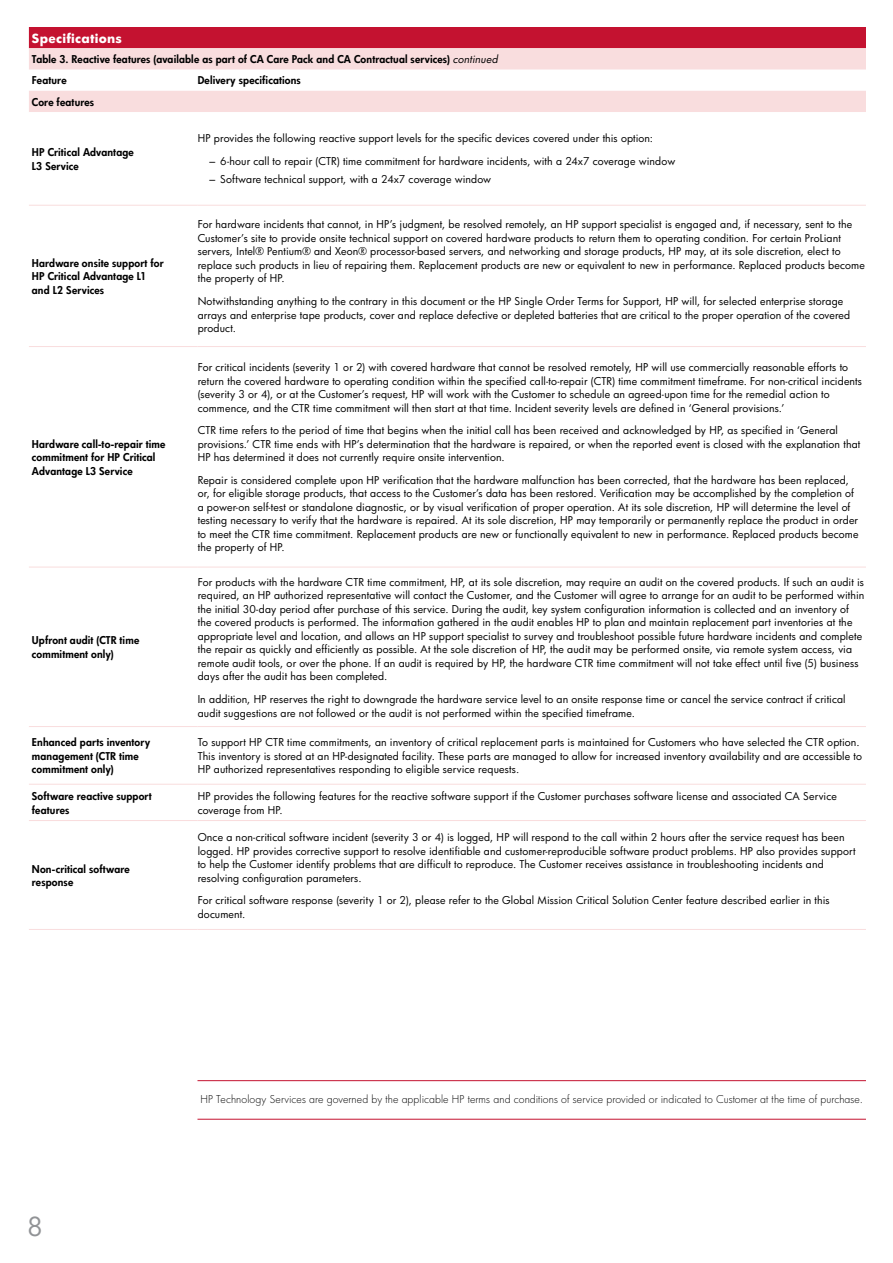
<style>
.page{position:relative;width:893px;height:1263px;background:#fff}
.page>*{position:absolute;margin:0;border:0;box-sizing:border-box;transform-origin:0 0}
.t1{font:25.5px "HP Futura";color:#919396}
.t2{font:700 12.3px "HP Futura";letter-spacing:.02em;color:#fff}
.t3{font:10.5px/13.5px "HP Futura";letter-spacing:.01em;color:#000}
.t4{font:800 10.5px/13.5px "HP Futura";letter-spacing:.015em;color:#000}
.t5{font:300 10.5px "HP Futura";letter-spacing:.01em;color:#000}
.s1{font-weight:400;font-style:italic}
.s2{font-family:"Arial"}
</style>
<div class="page">
<div style="left:29px;top:27px;width:837px;height:21px;background:#c41230"></div>
<svg style="left:29px;top:48px;width:837px;height:64px;fill:#f9ddde"></svg>
<hr style="left:29px;top:205px;width:169px;height:1px;background:#f9ddde">
<hr style="left:198px;top:205px;width:668px;height:1px;background:#f9ddde">
<hr style="left:29px;top:346px;width:169px;height:1px;background:#f9ddde">
<hr style="left:198px;top:346px;width:668px;height:1px;background:#f9ddde">
<hr style="left:29px;top:820px;width:169px;height:1px;background:#f9ddde">
<hr style="left:198px;top:820px;width:668px;height:1px;background:#f9ddde">
<hr style="left:29px;top:929px;width:169px;height:1px;background:#f9ddde">
<hr style="left:198px;top:929px;width:668px;height:1px;background:#f9ddde">
<hr style="left:29px;top:567px;width:169px;height:1px;background:#f9ddde">
<hr style="left:198px;top:567px;width:668px;height:1px;background:#f9ddde">
<hr style="left:29px;top:726px;width:169px;height:1px;background:#f9ddde">
<hr style="left:198px;top:726px;width:668px;height:1px;background:#f9ddde">
<hr style="left:29px;top:784px;width:169px;height:1px;background:#f9ddde">
<hr style="left:198px;top:784px;width:668px;height:1px;background:#f9ddde">
<hr style="left:197px;top:1080px;width:669px;height:1px;background:#c41230">
<hr style="left:197px;top:1119px;width:669px;height:1px;background:#c41230">
<p class="t2" style="left:32px;top:29px;width:91px">Specifications</p>
<p class="t4" style="left:32px;top:48px;width:467px;line-height:21.3px">Table 3. Reactive features (available as part of CA Care Pack and CA Contractual services) <span class="s1">continued<br></span>Feature</p>
<p class="t4" style="left:198px;top:74px;width:105px">Delivery specifications</p>
<p class="t4" style="left:32px;top:95px;width:64px">Core features</p>
<p class="t4" style="left:32px;top:145px;width:103px">HP Critical Advantage<br>L3 Service</p>
<p class="t4" style="left:32px;top:256px;width:133px">Hardware onsite support for<br>HP Critical Advantage L1 and L2 Services</p>
<p class="t4" style="left:32px;top:437px;width:135px">Hardware call-to-repair time commitment for HP Critical<br>Advantage L3 Service</p>
<p class="t4" style="left:32px;top:634px;width:109px">Upfront audit (CTR time commitment only)</p>
<p class="t3" style="left:198px;top:131px;width:457px">HP provides the following reactive support levels for the specific devices covered under this option:</p>
<p class="t3" style="left:209px;top:154px;width:467px"><span class="s2">–</span> 6-hour call to repair (CTR) time commitment for hardware incidents, with a 24x7 coverage window</p>
<p class="t3" style="left:209px;top:173px;width:283px"><span class="s2">–</span> Software technical support, with a 24x7 coverage window</p>
<p class="t3" style="left:198px;top:218px;width:669px">For hardware incidents that cannot, in HP’s judgment, be resolved remotely, an HP support specialist is engaged and, if necessary, sent to the Customer’s site to provide onsite technical support on covered hardware products to return them to operating condition. For certain ProLiant servers, Intel® Pentium® and Xeon® processor-based servers, and networking and storage products, HP may, at its sole discretion, elect to replace such products in lieu of repairing them. Replacement products are new or equivalent to new in performance. Replaced products become the property of HP.</p>
<p class="t3" style="left:198px;top:294px;width:654px">Notwithstanding anything to the contrary in this document or the HP Single Order Terms for Support, HP will, for selected enterprise storage arrays and enterprise tape products, cover and replace defective or depleted batteries that are critical to the proper operation of the covered product.</p>
<p class="t3" style="left:198px;top:360px;width:666px">For critical incidents (severity 1 or 2) with covered hardware that cannot be resolved remotely, HP will use commercially reasonable efforts to return the covered hardware to operating condition within the specified call-to-repair (CTR) time commitment timeframe. For non-critical incidents (severity 3 or 4), or at the Customer’s request, HP will work with the Customer to schedule an agreed-upon time for the remedial action to commence, and the CTR time commitment will then start at that time. Incident severity levels are defined in ‘General provisions.’</p>
<p class="t3" style="left:198px;top:423px;width:664px">CTR time refers to the period of time that begins when the initial call has been received and acknowledged by HP, as specified in ‘General provisions.’ CTR time ends with HP’s determination that the hardware is repaired, or when the reported event is closed with the explanation that<br>HP has determined it does not currently require onsite intervention.</p>
<p class="t3" style="left:198px;top:473px;width:662px">Repair is considered complete upon HP verification that the hardware malfunction has been corrected, that the hardware has been replaced, or, for eligible storage products, that access to the Customer’s data has been restored. Verification may be accomplished by the completion of a power-on self-test or standalone diagnostic, or by visual verification of proper operation. At its sole discretion, HP will determine the level of testing necessary to verify that the hardware is repaired. At its sole discretion, HP may temporarily or permanently replace the product in order to meet the CTR time commitment. Replacement products are new or functionally equivalent to new in performance. Replaced products become the property of HP.</p>
<p class="t3" style="left:198px;top:575px;width:668px">For products with the hardware CTR time commitment, HP, at its sole discretion, may require an audit on the covered products. If such an audit is required, an HP authorized representative will contact the Customer, and the Customer will agree to arrange for an audit to be performed within the initial 30-day period after purchase of this service. During the audit, key system configuration information is collected and an inventory of the covered products is performed. The information gathered in the audit enables HP to plan and maintain replacement part inventories at the appropriate level and location, and allows an HP support specialist to survey and troubleshoot possible future hardware incidents and complete the repair as quickly and efficiently as possible. At the sole discretion of HP, the audit may be performed onsite, via remote system access, via remote audit tools, or over the phone. If an audit is required by HP, the hardware CTR time commitment will not take effect until five (5) business days after the audit has been completed.</p>
<p class="t3" style="left:198px;top:692px;width:649px">In addition, HP reserves the right to downgrade the hardware service level to an onsite response time or cancel the service contract if critical audit suggestions are not followed or the audit is not performed within the specified timeframe.</p>
<p class="t4" style="left:32px;top:735px;width:120px">Enhanced parts inventory management (CTR time commitment only)</p>
<p class="t3" style="left:198px;top:735px;width:666px">To support HP CTR time commitments, an inventory of critical replacement parts is maintained for Customers who have selected the CTR option.<br>This inventory is stored at an HP-designated facility. These parts are managed to allow for increased inventory availability and are accessible to<br>HP authorized representatives responding to eligible service requests.</p>
<p class="t4" style="left:32px;top:789px;width:121px">Software reactive support features</p>
<p class="t3" style="left:198px;top:789px;width:641px">HP provides the following features for the reactive software support if the Customer purchases software license and associated CA Service coverage from HP.</p>
<p class="t4" style="left:32px;top:862px;width:99px">Non-critical software response</p>
<p class="t3" style="left:198px;top:830px;width:660px">Once a non-critical software incident (severity 3 or 4) is logged, HP will respond to the call within 2 hours after the service request has been logged. HP provides corrective support to resolve identifiable and customer-reproducible software product problems. HP also provides support to help the Customer identify problems that are difficult to reproduce. The Customer receives assistance in troubleshooting incidents and resolving configuration parameters.</p>
<p class="t3" style="left:198px;top:893px;width:633px">For critical software response (severity 1 or 2), please refer to the Global Mission Critical Solution Center feature described earlier in this document.</p>
<h1 class="t1" style="left:27px;top:1209px;width:17px">8</h1>
<p class="t5" style="left:200px;top:1092px;width:664px">HP Technology Services are governed by the applicable HP terms and conditions of service provided or indicated to Customer at the time of purchase.</p>
</div>
